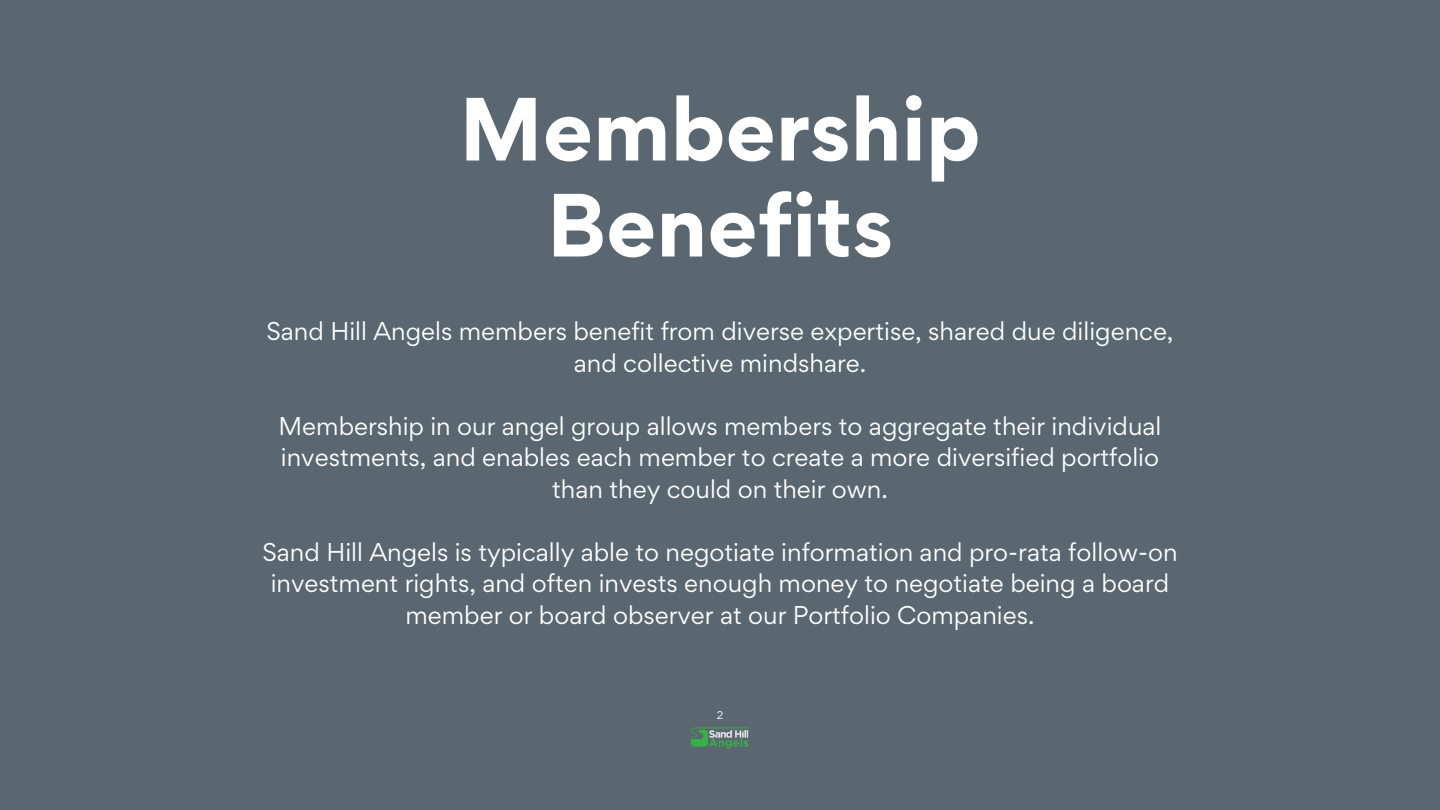
<style>
.page{position:relative;width:1440px;height:810px;background:#5a6771}
.page>*{position:absolute;margin:0;border:0;box-sizing:border-box;transform-origin:0 0}
.t1{font:700 80px/96px "Gordita";color:#fff;text-align:center}
.t2{font:23px/31.5px "Gordita";color:#fff;text-align:center}
.t3{font:10px "Gordita";color:#fff}
</style>
<div class="page">
<img style="left:691px;top:727px;width:58px;height:22px">
<p class="t1" style="left:459px;top:81px;width:523px">Membership<br>Benefits</p>
<p class="t2" style="left:266px;top:315px;width:909px">Sand Hill Angels members benefit from diverse expertise, shared due diligence, and collective mindshare.</p>
<p class="t2" style="left:278px;top:410px;width:884px">Membership in our angel group allows members to aggregate their individual investments, and enables each member to create a more diversified portfolio than they could on their own.</p>
<p class="t2" style="left:262px;top:536px;width:917px">Sand Hill Angels is typically able to negotiate information and pro-rata follow-on investment rights, and often invests enough money to negotiate being a board member or board observer at our Portfolio Companies.</p>
<p class="t3" style="left:717px;top:708px;width:8px">2</p>
</div>
